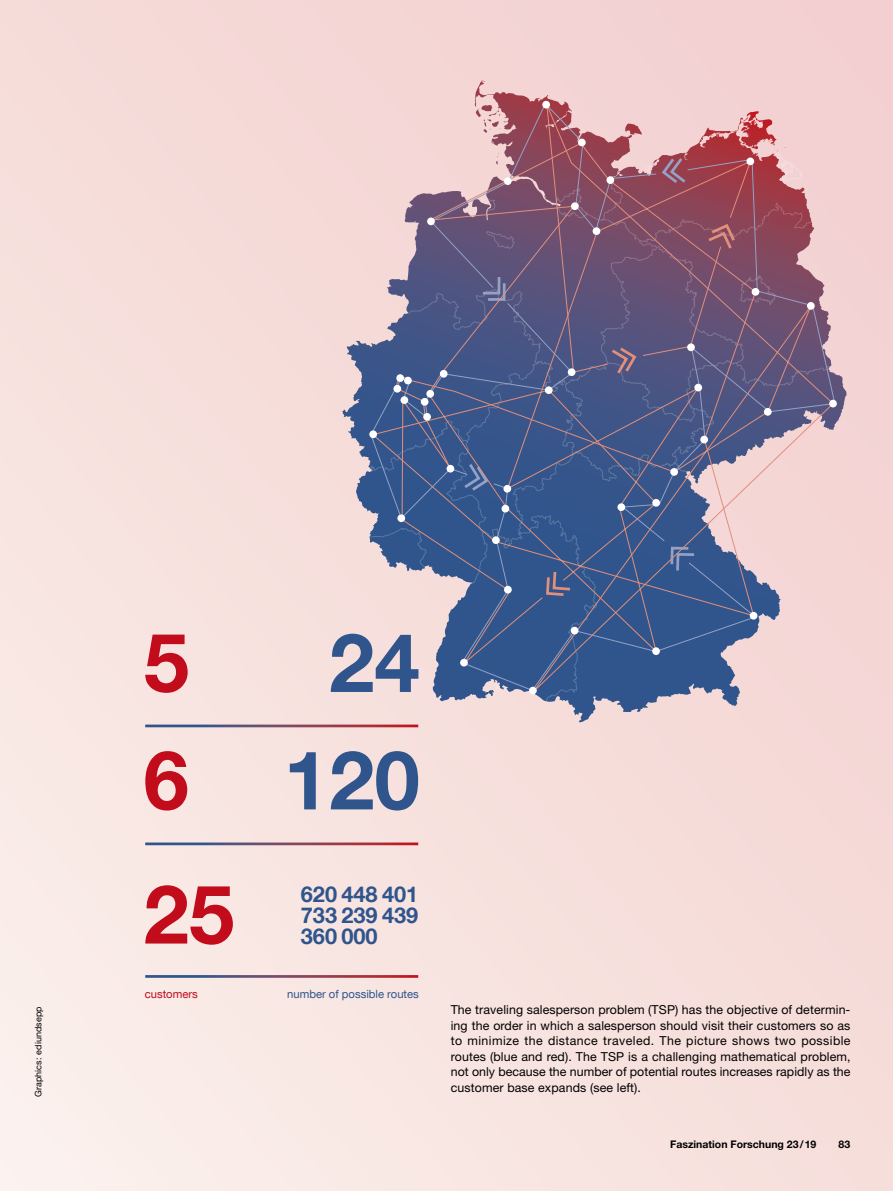
<style>
.page{position:relative;width:893px;height:1191px;background:#fff}
.page>*{position:absolute;margin:0;border:0;box-sizing:border-box;transform-origin:0 0}
.t1{font:700 81.6px "TUM Neue Helvetica";color:#2f558c}
.t2{font:700 81.6px/134.1px "TUM Neue Helvetica";color:#c20c1c}
.t3{font:700 21.75px/21.1px "TUM Neue Helvetica";color:#2f558c;text-align:justify}
.BU_Blocksatz{font:12.3px/15.5px "Helvetica Neue LT Std";letter-spacing:.01em;color:#000;text-align:justify}
.t4{font:11.25px "TUM Neue Helvetica";color:#2f558c}
.t5{font:11.25px "TUM Neue Helvetica";color:#c20c1c}
.t6{font:700 10.5px "Helvetica Neue LT Std";color:#000}
.Credit{font:9px "Helvetica Neue LT Std";letter-spacing:.01em;color:#000}
</style>
<div class="page">
<div style="left:0;top:0;width:893px;height:1191px;background:linear-gradient(to right,#f8e6e2,#f3d8d6)"></div>
<hr style="left:145px;top:724px;width:273px;height:3px;background:#fff">
<hr style="left:145px;top:842px;width:273px;height:3px;background:#fff">
<hr style="left:145px;top:975px;width:273px;height:2px;background:#fff">
<svg style="left:396px;top:99px;width:438px;height:599px;background:#ad98aa"></svg>
<svg style="left:371px;top:142px;width:385px;height:512px;background:#606e96"></svg>
<svg style="left:430px;top:81px;width:307px;height:295px;background:#8d6e87"></svg>
<div style="left:542px;top:101px;width:8px;height:7px;background:#fff;border-radius:50%"></div>
<div style="left:578px;top:139px;width:8px;height:7px;background:#fff;border-radius:50%"></div>
<div style="left:504px;top:177px;width:8px;height:8px;background:#fff;border-radius:50%"></div>
<div style="left:571px;top:202px;width:8px;height:8px;background:#fff;border-radius:50%"></div>
<div style="left:606px;top:176px;width:8px;height:8px;background:#fff;border-radius:50%"></div>
<div style="left:746px;top:157px;width:8px;height:8px;background:#fff;border-radius:50%"></div>
<div style="left:752px;top:288px;width:7px;height:8px;background:#fff;border-radius:50%"></div>
<div style="left:694px;top:384px;width:8px;height:7px;background:#fff;border-radius:50%"></div>
<div style="left:764px;top:408px;width:8px;height:8px;background:#fff;border-radius:50%"></div>
<div style="left:829px;top:400px;width:8px;height:7px;background:#fff;border-radius:50%"></div>
<div style="left:700px;top:436px;width:8px;height:7px;background:#fff;border-radius:50%"></div>
<div style="left:670px;top:468px;width:8px;height:8px;background:#fff;border-radius:50%"></div>
<div style="left:617px;top:503px;width:8px;height:8px;background:#fff;border-radius:50%"></div>
<div style="left:652px;top:499px;width:8px;height:7px;background:#fff;border-radius:50%"></div>
<div style="left:750px;top:612px;width:7px;height:7px;background:#fff;border-radius:50%"></div>
<div style="left:652px;top:647px;width:8px;height:8px;background:#fff;border-radius:50%"></div>
<div style="left:571px;top:627px;width:7px;height:7px;background:#fff;border-radius:50%"></div>
<div style="left:529px;top:686px;width:8px;height:8px;background:#fff;border-radius:50%"></div>
<div style="left:460px;top:659px;width:8px;height:7px;background:#fff;border-radius:50%"></div>
<div style="left:504px;top:586px;width:8px;height:7px;background:#fff;border-radius:50%"></div>
<div style="left:501px;top:505px;width:8px;height:7px;background:#fff;border-radius:50%"></div>
<div style="left:503px;top:485px;width:8px;height:7px;background:#fff;border-radius:50%"></div>
<div style="left:447px;top:465px;width:7px;height:7px;background:#fff;border-radius:50%"></div>
<div style="left:397px;top:514px;width:8px;height:8px;background:#fff;border-radius:50%"></div>
<div style="left:369px;top:430px;width:8px;height:8px;background:#fff;border-radius:50%"></div>
<div style="left:393px;top:385px;width:8px;height:7px;background:#fff;border-radius:50%"></div>
<div style="left:396px;top:374px;width:8px;height:8px;background:#fff;border-radius:50%"></div>
<div style="left:404px;top:377px;width:8px;height:7px;background:#fff;border-radius:50%"></div>
<div style="left:400px;top:396px;width:8px;height:8px;background:#fff;border-radius:50%"></div>
<div style="left:423px;top:413px;width:8px;height:8px;background:#fff;border-radius:50%"></div>
<div style="left:421px;top:398px;width:7px;height:8px;background:#fff;border-radius:50%"></div>
<div style="left:426px;top:390px;width:8px;height:8px;background:#fff;border-radius:50%"></div>
<div style="left:440px;top:370px;width:8px;height:8px;background:#fff;border-radius:50%"></div>
<div style="left:545px;top:386px;width:8px;height:8px;background:#fff;border-radius:50%"></div>
<div style="left:492px;top:536px;width:8px;height:8px;background:#fff;border-radius:50%"></div>
<div style="left:807px;top:302px;width:8px;height:8px;background:#fff;border-radius:50%"></div>
<div style="left:568px;top:368px;width:7px;height:8px;background:#fff;border-radius:50%"></div>
<div style="left:687px;top:343px;width:8px;height:8px;background:#fff;border-radius:50%"></div>
<div style="left:593px;top:227px;width:7px;height:8px;background:#fff;border-radius:50%"></div>
<div style="left:427px;top:217px;width:8px;height:8px;background:#fff;border-radius:50%"></div>
<p class="Credit" style="left:33px;top:1097px;width:92px;rotate:-90deg">Graphics: ediundsepp</p>
<h1 class="t2" style="left:144px;top:593px;width:47px">5</h1>
<h1 class="t1" style="left:329px;top:611px;width:92px">24</h1>
<h1 class="t2" style="left:144px;top:711px;width:92px">6<br>25</h1>
<h1 class="t1" style="left:284px;top:728px;width:138px">120</h1>
<h2 class="t3" style="left:301px;top:882px;width:119px">620 448 401<br>733 239 439<br>360 000</h2>
<p class="t5" style="left:145px;top:987px;width:55px">customers</p>
<p class="t4" style="left:287px;top:987px;width:133px">number of possible routes</p>
<p class="BU_Blocksatz" style="left:451px;top:1002px;width:401px">The traveling salesperson problem (TSP) has the objective of determin&shy;ing the order in which a salesperson should visit their customers so as to minimize the distance traveled. The picture shows two possible routes (blue and red). The TSP is a challenging mathematical problem, not only because the number of potential routes increases rapidly as the customer base expands (see left).</p>
<p class="t6" style="left:670px;top:1137px;width:148px">Faszination Forschung 23/19</p>
<p class="t6" style="left:838px;top:1137px;width:14px">83</p>
</div>
